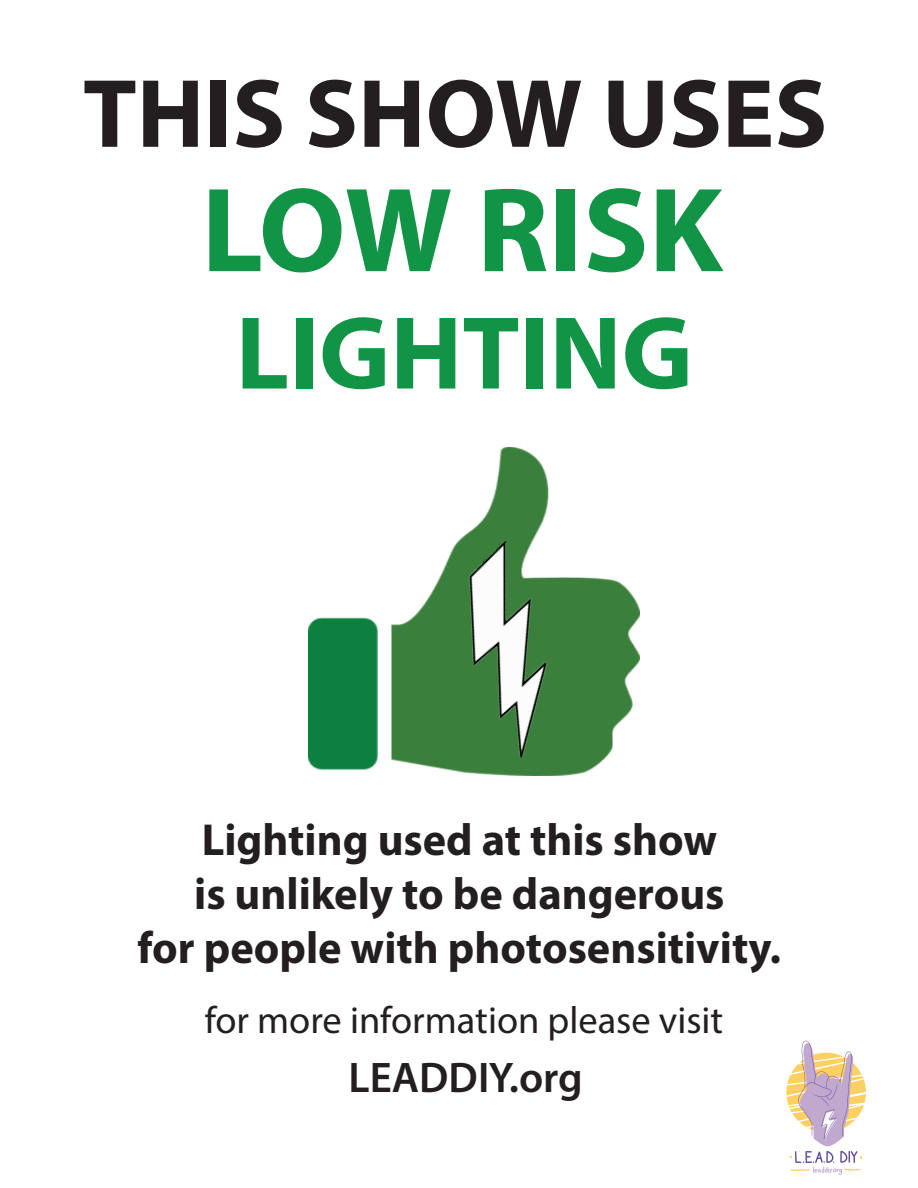
<style>
.page{position:relative;width:918px;height:1188px;background:#fff}
.page>*{position:absolute;margin:0;border:0;box-sizing:border-box;transform-origin:0 0}
.t1{font:700 121.2px "Myriad Pro";color:#129446}
.t2{font:700 104.55px "Myriad Pro";color:#129446}
.t3{font:700 98.1px "Myriad Pro";color:#231f20}
.t4{font:700 45px/54px "Myriad Pro";color:#231f20;text-align:center}
.t5{font:600 43.05px "Myriad Pro";color:#231f20}
.t6{font:38.1px "Myriad Pro";color:#231f20}
</style>
<div class="page">
<img style="left:786px;top:1040px;width:80px;height:135px">
<img style="left:309px;top:448px;width:331px;height:327px">
<img style="left:403px;top:541px;width:222px;height:218px">
<h3 class="t3" style="left:83px;top:50px;width:746px">THIS SHOW USES</h3>
<h1 class="t1" style="left:201px;top:151px;width:523px">LOW RISK</h1>
<h2 class="t2" style="left:236px;top:285px;width:459px">LIGHTING</h2>
<p class="t4" style="left:138px;top:811px;width:645px">Lighting used at this show<br>is unlikely to be dangerous<br>for people with photosensitivity.</p>
<p class="t6" style="left:205px;top:996px;width:520px">for more information please visit</p>
<p class="t5" style="left:349px;top:1050px;width:236px">LEADDIY.org</p>
</div>
